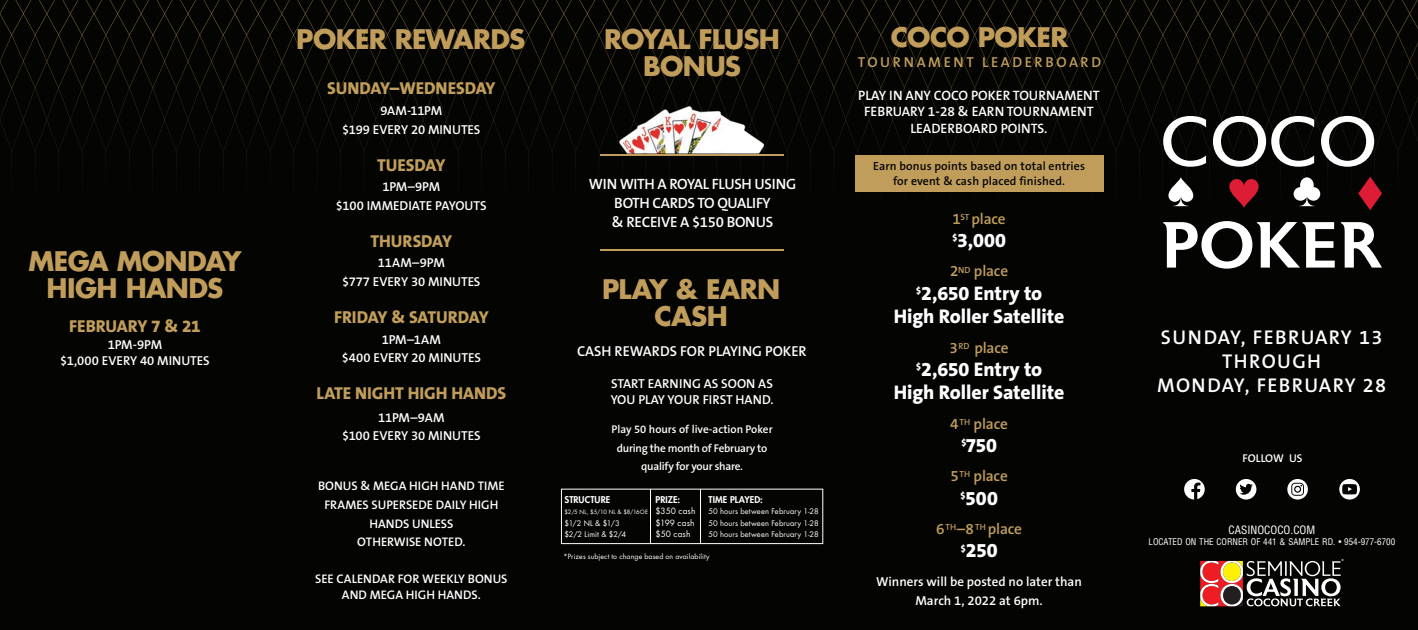
<style>
.page{position:relative;width:1418px;height:630px;background:#040503}
.page>*{position:absolute;margin:0;border:0;box-sizing:border-box;transform-origin:0 0}
.t1{font:700 26.25px/26.5px "Futura Std";letter-spacing:-.025em;color:#c19d5b;text-align:center}
.t2{font:600 20px/24px "The Sans B6";letter-spacing:.07em;color:#fff;text-align:center}
.t3{font:800 19.88px/23.4px "The Sans B8";letter-spacing:-.005em;color:#fff;text-align:center}
.t4{font:800 17.38px "The Sans B8";letter-spacing:-.005em;color:#c19d5b}
.t5{font:600 15.25px "The Sans B6";letter-spacing:-.01em;color:#c19d5b}
.t6{font:600 15px/18.8px "The Sans B6";letter-spacing:-.02em;color:#fff;text-align:center}
.t7{font:600 14.5px "The Sans B6";color:#fff}
.t8{font:600 14.5px "The Sans B6";letter-spacing:.18em;color:#c19d5b}
.t9{font:600 13.62px/16.4px "The Sans B6";color:#fff;text-align:center}
.t10{font:600 13px/18.5px "The Sans B6";color:#fff;text-align:center}
.t11{font:600 12.5px/18.5px "The Sans B6";color:#fff;text-align:center}
.t12{font:600 11.88px/14.2px "The Sans B6";letter-spacing:.01em;color:#040503;text-align:center}
.t13{font:600 11.25px/18.8px "The Sans B6";letter-spacing:-.02em;color:#fff;text-align:center}
.t14{font:condensed 11.25px "Helvetica LT Std";color:#fff}
.t15{font:600 11.25px "The Sans B6";color:#fff}
.t16{font:800 9.12px "Futura Std";letter-spacing:.01em;color:#fff}
.t17{font:condensed 9px "Helvetica LT Std";color:#fff}
.t18{font:8.38px/11.4px "Futura Std";letter-spacing:.01em;color:#fff;text-align:justify}
.t19{font:7.5px/11.4px "Futura Std";letter-spacing:.02em;color:#fff}
.t20{font:7px "Futura Std";letter-spacing:.015em;color:#fff}
.t21{font:5.75px "Futura Std";letter-spacing:.02em;color:#fff}
</style>
<div class="page">
<svg style="left:540px;top:0;width:292px;height:161px"></svg>
<svg style="left:237px;top:0;width:303px;height:161px"></svg>
<svg style="left:832px;top:0;width:293px;height:192px"></svg>
<svg style="left:1125px;top:0;width:293px;height:207px"></svg>
<svg style="left:1339px;top:479px;width:20px;height:21px"></svg>
<svg style="left:1287px;top:479px;width:20px;height:21px"></svg>
<svg style="left:1184px;top:479px;width:20px;height:21px"></svg>
<svg style="left:1235px;top:479px;width:21px;height:21px"></svg>
<svg style="left:1200px;top:559px;width:143px;height:47px"></svg>
<svg style="left:0;top:0;width:237px;height:161px"></svg>
<svg style="left:1168px;top:177px;width:25px;height:29px"></svg>
<svg style="left:1229px;top:179px;width:29px;height:29px"></svg>
<svg style="left:1293px;top:177px;width:27px;height:29px"></svg>
<svg style="left:1358px;top:177px;width:24px;height:33px"></svg>
<svg style="left:1163px;top:221px;width:171px;height:48px"></svg>
<svg style="left:1341px;top:222px;width:41px;height:46px"></svg>
<svg style="left:1163px;top:116px;width:43px;height:51px"></svg>
<svg style="left:1213px;top:116px;width:101px;height:51px"></svg>
<svg style="left:1321px;top:116px;width:53px;height:51px"></svg>
<div style="left:854px;top:156px;width:249px;height:36px;background:#c19d5b"></div>
<img style="left:608px;top:102px;width:164px;height:52px">
<hr style="left:620px;top:153px;width:144px;height:2px;background:#231f20">
<hr style="left:600px;top:154px;width:184px;height:2px;background:#c19d5b">
<hr style="left:600px;top:249px;width:184px;height:2px;background:#c19d5b">
<div style="left:561px;top:489px;width:262px;height:55px;border:1px solid #fff"></div>
<hr style="left:650px;top:490px;width:1px;height:54px;background:#fff">
<hr style="left:700px;top:490px;width:1px;height:54px;background:#fff">
<h1 class="t1" style="left:29px;top:248px;width:214px">MEGA MONDAY<br>HIGH HANDS</h1>
<h3 class="t4" style="left:69px;top:317px;width:133px">FEBRUARY 7 &amp; 21</h3>
<p class="t10" style="left:60px;top:338px;width:151px;line-height:15.1px">1PM-9PM<br>$1,000 EVERY 40 MINUTES</p>
<h1 class="t1" style="left:296px;top:26px;width:230px">POKER REWARDS</h1>
<h3 class="t4" style="left:327px;top:79px;width:170px">SUNDAY–WEDNESDAY</h3>
<p class="t10" style="left:342px;top:102px;width:140px">9AM-11PM<br>$199 EVERY 20 MINUTES</p>
<h3 class="t4" style="left:377px;top:155px;width:70px">TUESDAY</h3>
<p class="t10" style="left:336px;top:178px;width:152px">1PM–9PM<br>$100 IMMEDIATE PAYOUTS</p>
<h3 class="t4" style="left:370px;top:232px;width:83px">THURSDAY</h3>
<p class="t10" style="left:342px;top:254px;width:140px">11AM–9PM<br>$777 EVERY 30 MINUTES</p>
<h3 class="t4" style="left:334px;top:308px;width:156px">FRIDAY &amp; SATURDAY</h3>
<p class="t10" style="left:342px;top:330px;width:141px">1PM–1AM<br>$400 EVERY 20 MINUTES</p>
<h3 class="t4" style="left:316px;top:384px;width:191px">LATE NIGHT HIGH HANDS</h3>
<p class="t10" style="left:342px;top:409px;width:140px">11PM–9AM<br>$100 EVERY 30 MINUTES</p>
<p class="t11" style="left:318px;top:477px;width:188px">BONUS &amp; MEGA HIGH HAND TIME<br>FRAMES SUPERSEDE DAILY HIGH<br>HANDS UNLESS<br>OTHERWISE NOTED.</p>
<p class="t11" style="left:315px;top:571px;width:194px;line-height:16.4px">SEE CALENDAR FOR WEEKLY BONUS<br>AND MEGA HIGH HANDS.</p>
<h1 class="t1" style="left:604px;top:26px;width:177px">ROYAL FLUSH<br>BONUS</h1>
<p class="t6" style="left:589px;top:175px;width:209px">WIN WITH A ROYAL FLUSH USING<br>BOTH CARDS TO QUALIFY<br>&amp; RECEIVE A $150 BONUS</p>
<h1 class="t1" style="left:602px;top:276px;width:179px">PLAY &amp; EARN<br>CASH</h1>
<p class="t7" style="left:577px;top:343px;width:231px">CASH REWARDS FOR PLAYING POKER</p>
<p class="t10" style="left:610px;top:376px;width:164px;line-height:15.6px;text-align:left">START EARNING AS SOON AS<br>YOU PLAY YOUR FIRST HAND.</p>
<p class="t13" style="left:611px;top:420px;width:163px">Play 50 hours of live-action Poker during the month of February to qualify for your share.</p>
<p class="t16" style="left:564px;top:494px;width:47px">STRUCTURE</p>
<p class="t21" style="left:564px;top:509px;width:85px">$2/5 NL, $5/10 NL &amp; $8/16OE</p>
<p class="t19" style="left:564px;top:517px;width:63px">$1/2 NL &amp; $1/3 $2/2 Limit &amp; $2/4</p>
<p class="t16" style="left:655px;top:494px;width:26px">PRIZE:</p>
<p class="t18" style="left:655px;top:506px;width:41px">$350 cash $199 cash $50 cash</p>
<p class="t16" style="left:708px;top:494px;width:56px">TIME PLAYED:</p>
<p class="t19" style="left:708px;top:506px;width:112px;text-align:justify">50 hours between February 1-28<br>50 hours between February 1-28<br>50 hours between February 1-28</p>
<p class="t20" style="left:563px;top:552px;width:147px">*Prizes subject to change based on availability</p>
<h1 class="t1" style="left:891px;top:23px;width:179px">COCO POKER</h1>
<p class="t8" style="left:858px;top:54px;width:245px">TOURNAMENT LEADERBOARD</p>
<p class="t9" style="left:858px;top:88px;width:243px">PLAY IN ANY COCO POKER TOURNAMENT<br>FEBRUARY 1-28 &amp; EARN TOURNAMENT<br>LEADERBOARD POINTS.</p>
<p class="t12" style="left:873px;top:160px;width:213px">Earn bonus points based on total entries for event &amp; cash placed finished.</p>
<p class="t5" style="left:952px;top:211px;width:55px">1<sup>ST</sup> place</p>
<h3 class="t3" style="left:952px;top:229px;width:55px"><sup>$</sup>3,000</h3>
<p class="t5" style="left:950px;top:263px;width:60px">2<sup>ND</sup> place</p>
<h3 class="t3" style="left:894px;top:282px;width:172px"><sup>$</sup>2,650 Entry to<br>High Roller Satellite</h3>
<p class="t5" style="left:949px;top:339px;width:61px">3<sup>RD</sup> place</p>
<h3 class="t3" style="left:894px;top:358px;width:172px"><sup>$</sup>2,650 Entry to<br>High Roller Satellite</h3>
<p class="t5" style="left:950px;top:415px;width:59px">4<sup>TH</sup> place</p>
<h3 class="t3" style="left:961px;top:434px;width:38px"><sup>$</sup>750</h3>
<p class="t5" style="left:950px;top:468px;width:59px">5<sup>TH</sup> place</p>
<h3 class="t3" style="left:960px;top:487px;width:39px"><sup>$</sup>500</h3>
<p class="t5" style="left:936px;top:521px;width:88px">6<sup>TH</sup>–8<sup>TH</sup> place</p>
<h3 class="t3" style="left:960px;top:540px;width:39px"><sup>$</sup>250</h3>
<p class="t10" style="left:876px;top:573px;width:207px">Winners will be posted no later than<br>March 1, 2022 at 6pm.</p>
<h2 class="t2" style="left:1157px;top:326px;width:231px">SUNDAY, FEBRUARY 13<br>THROUGH<br>MONDAY, FEBRUARY 28</h2>
<p class="t15" style="left:1242px;top:452px;width:61px">FOLLOW US</p>
<p class="t14" style="left:1228px;top:523px;width:88px">CASINOCOCO.COM</p>
<p class="t17" style="left:1148px;top:536px;width:248px">LOCATED ON THE CORNER OF 441 &amp; SAMPLE RD. • 954-977-6700</p>
</div>
